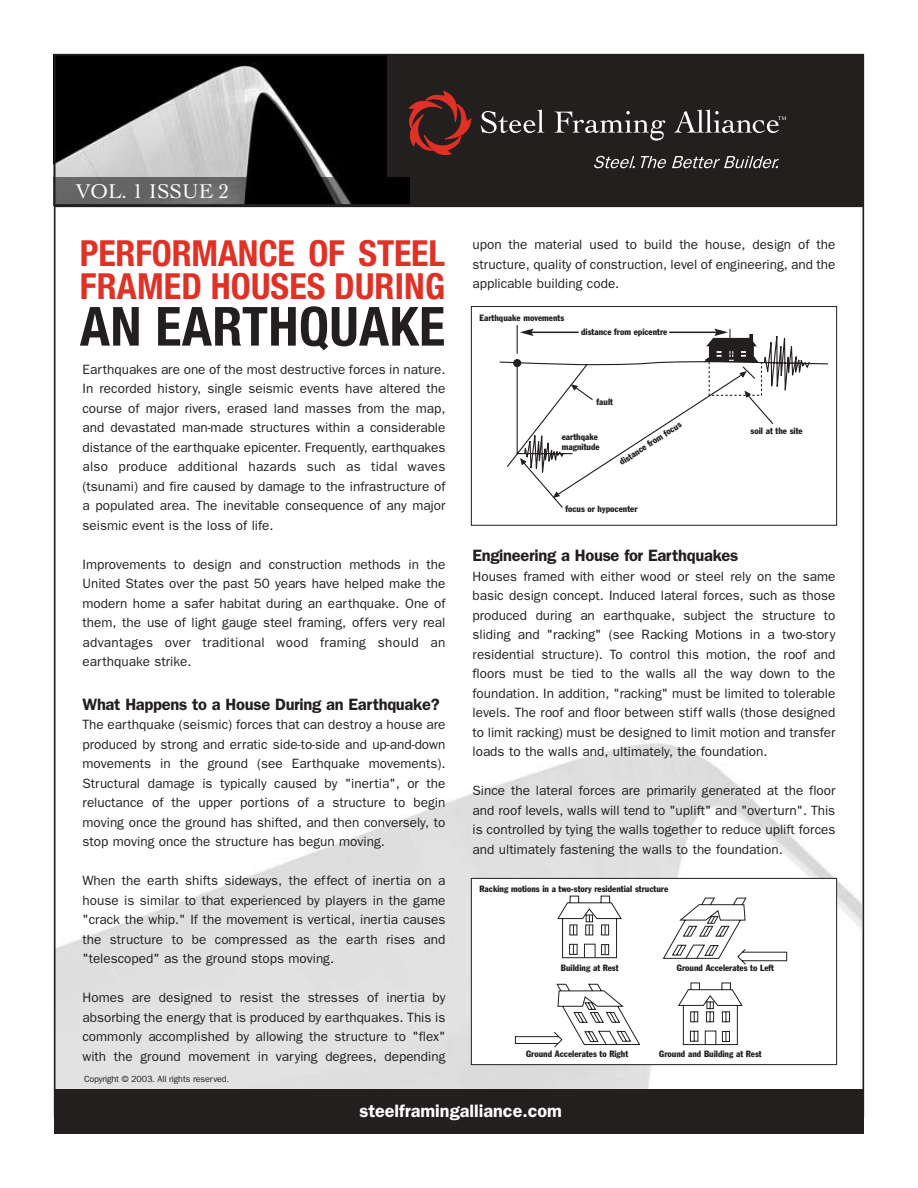
<style>
.page{position:relative;width:918px;height:1188px;background:#fff}
.page>*{position:absolute;margin:0;border:0;box-sizing:border-box;transform-origin:0 0}
.t1{font:700 condensed 54px "Helvetica Neue";letter-spacing:.01em;color:#231f1f}
.t2{font:700 condensed 36px/33px "Helvetica Neue";color:#e03126}
.t3{font:21px "Cochin";color:#fff}
.t4{font:600 18px "Franklin Gothic";color:#fff}
.t5{font:600 16.5px "Franklin Gothic";letter-spacing:-.02em;color:#231f1f}
.t6{font:13.5px/19.5px "Franklin Gothic";color:#231f1f;text-align:justify}
.t7{font:condensed 9px/9.6px "Franklin Gothic";color:#231f1f}
.t8{font:9px "Franklin Gothic";letter-spacing:-.02em;color:#231f1f}
</style>
<div class="page">
<div style="left:334px;top:55px;width:529px;height:150px;background:#231f1f"></div>
<svg style="left:408px;top:91px;width:63px;height:64px"></svg>
<svg style="left:481px;top:110px;width:63px;height:23px"></svg>
<svg style="left:555px;top:111px;width:110px;height:30px"></svg>
<svg style="left:674px;top:110px;width:112px;height:23px"></svg>
<svg style="left:594px;top:156px;width:41px;height:12px"></svg>
<svg style="left:641px;top:156px;width:138px;height:12px"></svg>
<img style="left:57px;top:57px;width:330px;height:121px">
<img style="left:57px;top:178px;width:353px;height:26px">
<hr style="left:54px;top:204px;width:810px;height:3px;background:#231f1f">
<div style="left:54px;top:1089px;width:810px;height:45px;background:#231f1f"></div>
<svg style="left:499px;top:325px;width:329px;height:142px"></svg>
<div style="left:513px;top:359px;width:8px;height:8px;background:#231f1f;border:1px solid #231f1f;border-radius:50%"></div>
<div style="left:471px;top:306px;width:366px;height:220px;border:1px solid #231f1f"></div>
<svg style="left:515px;top:895px;width:273px;height:153px"></svg>
<div style="left:471px;top:878px;width:366px;height:187px;border:1px solid #231f1f"></div>
<svg style="left:516px;top:329px;width:259px;height:179px"></svg>
<h3 class="t3" style="left:76px;top:183px;width:155px">VOL. 1 ISSUE 2</h3>
<h2 class="t2" style="left:80px;top:240px;width:367px">PERFORMANCE OF STEEL<br>FRAMED HOUSES DURING</h2>
<h1 class="t1" style="left:80px;top:307px;width:367px">AN EARTHQUAKE</h1>
<p class="t6" style="left:82px;top:361px;width:365px">Earthquakes are one of the most destructive forces in nature.<br>In recorded history, single seismic events have altered the course of major rivers, erased land masses from the map, and devastated man-made structures within a considerable distance of the earthquake epicenter. Frequently, earthquakes also produce additional hazards such as tidal waves (tsunami) and fire caused by damage to the infrastructure of a populated area. The inevitable consequence of any major seismic event is the loss of life.</p>
<p class="t6" style="left:82px;top:556px;width:364px">Improvements to design and construction methods in the United States over the past 50 years have helped make the modern home a safer habitat during an earthquake. One of them, the use of light gauge steel framing, offers very real advantages over traditional wood framing should an earthquake strike.</p>
<p class="t5" style="left:82px;top:698px;width:359px">What Happens to a House During an Earthquake?</p>
<p class="t6" style="left:82px;top:716px;width:364px">The earthquake (seismic) forces that can destroy a house are produced by strong and erratic side-to-side and up-and-down movements in the ground (see Earthquake movements).<br>Structural damage is typically caused by "inertia", or the reluctance of the upper portions of a structure to begin moving once the ground has shifted, and then conversely, to stop moving once the structure has begun moving.</p>
<p class="t6" style="left:82px;top:872px;width:365px">When the earth shifts sideways, the effect of inertia on a house is similar to that experienced by players in the game "crack the whip." If the movement is vertical, inertia causes the structure to be compressed as the earth rises and "telescoped" as the ground stops moving.</p>
<p class="t6" style="left:82px;top:989px;width:364px">Homes are designed to resist the stresses of inertia by absorbing the energy that is produced by earthquakes. This is commonly accomplished by allowing the structure to "flex" with the ground movement in varying degrees, depending</p>
<p class="t8" style="left:84px;top:1076px;width:147px">Copyright © 2003. All rights reserved.</p>
<p class="t6" style="left:472px;top:236px;width:364px">upon the material used to build the house, design of the structure, quality of construction, level of engineering, and the applicable building code.</p>
<p class="t7" style="left:480px;top:313px;width:86px">Earthquake movements</p>
<p class="t7" style="left:581px;top:327px;width:88px">distance from epicentre</p>
<p class="t7" style="left:597px;top:398px;width:18px">fault</p>
<p class="t7" style="left:562px;top:433px;width:39px">earthqake magnitude</p>
<p class="t7" style="left:618px;top:459px;width:74px;rotate:-33deg">distance from focus</p>
<p class="t7" style="left:565px;top:505px;width:74px">focus or hypocenter</p>
<p class="t7" style="left:751px;top:427px;width:54px">soil at the site</p>
<p class="t5" style="left:472px;top:550px;width:267px">Engineering a House for Earthquakes</p>
<p class="t6" style="left:472px;top:568px;width:365px">Houses framed with either wood or steel rely on the same basic design concept. Induced lateral forces, such as those produced during an earthquake, subject the structure to sliding and "racking" (see Racking Motions in a two-story residential structure). To control this motion, the roof and floors must be tied to the walls all the way down to the foundation. In addition, "racking" must be limited to tolerable levels. The roof and floor between stiff walls (those designed to limit racking) must be designed to limit motion and transfer loads to the walls and, ultimately, the foundation.</p>
<p class="t6" style="left:472px;top:782px;width:364px">Since the lateral forces are primarily generated at the floor and roof levels, walls will tend to "uplift" and "overturn". This is controlled by tying the walls together to reduce uplift forces and ultimately fastening the walls to the foundation.</p>
<p class="t7" style="left:480px;top:885px;width:190px">Racking motions in a two-story residential structure</p>
<p class="t7" style="left:561px;top:964px;width:59px">Building at Rest</p>
<p class="t7" style="left:677px;top:964px;width:99px">Ground Accelerates to Left</p>
<p class="t7" style="left:526px;top:1050px;width:104px">Ground Accelerates to Right</p>
<p class="t7" style="left:659px;top:1050px;width:104px">Ground and Building at Rest</p>
<h3 class="t4" style="left:359px;top:1105px;width:204px">steelframingalliance.com</h3>
</div>
